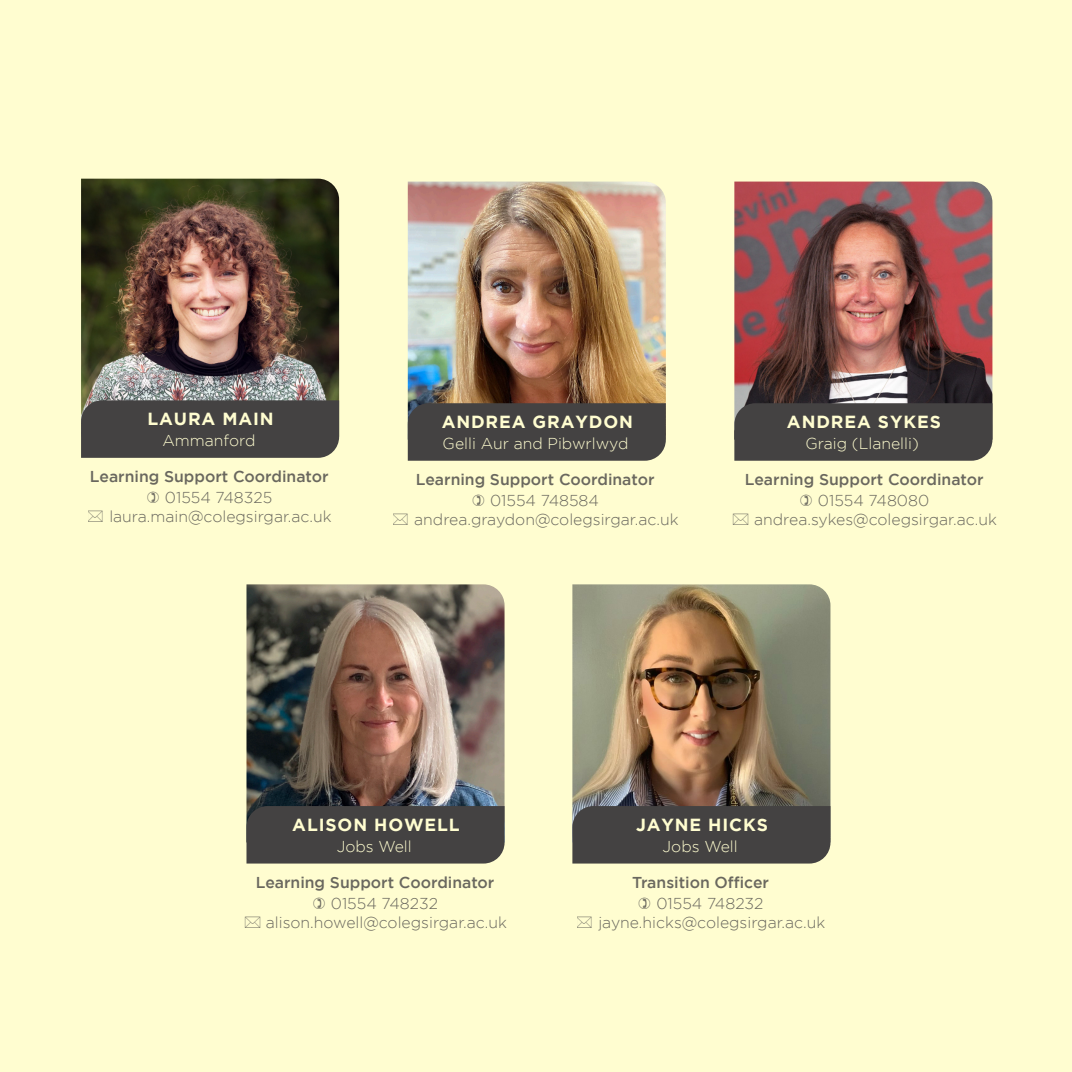
<style>
.page{position:relative;width:1072px;height:1072px;background:#fff}
.page>*{position:absolute;margin:0;border:0;box-sizing:border-box;transform-origin:0 0}
.t1{font:700 17.5px "Gotham";letter-spacing:.05em;color:#fffdd0}
.t2{font:300 15.75px/18.9px "Gotham";color:#444242;text-align:center}
.t3{font:500 15.75px "Gotham";color:#444242}
.t4{font:300 15.75px "Gotham";color:#fffdd0}
</style>
<div class="page">
<div style="left:0;top:0;width:1071px;height:1071px;background:#fffdd0"></div>
<img style="left:81px;top:179px;width:258px;height:221px">
<div style="left:81px;top:400px;width:258px;height:58px;background:#444242"></div>
<img style="left:246px;top:584px;width:258px;height:222px">
<div style="left:246px;top:806px;width:258px;height:57px;background:#444242"></div>
<img style="left:408px;top:181px;width:258px;height:222px">
<div style="left:408px;top:403px;width:258px;height:58px;background:#444242"></div>
<img style="left:734px;top:181px;width:258px;height:222px">
<div style="left:734px;top:403px;width:258px;height:58px;background:#444242"></div>
<img style="left:572px;top:584px;width:258px;height:222px">
<div style="left:572px;top:806px;width:258px;height:57px;background:#444242"></div>
<p class="t1" style="left:147px;top:408px;width:128px">LAURA MAIN</p>
<p class="t4" style="left:162px;top:432px;width:95px">Ammanford</p>
<p class="t3" style="left:90px;top:467px;width:240px">Learning Support Coordinator</p>
<p class="t2" style="left:109px;top:488px;width:224px">01554 748325 laura.main@colegsirgar.ac.uk</p>
<p class="t1" style="left:441px;top:411px;width:193px">ANDREA GRAYDON</p>
<p class="t4" style="left:442px;top:435px;width:187px">Gelli Aur and Pibwrlwyd</p>
<p class="t3" style="left:416px;top:470px;width:240px">Learning Support Coordinator</p>
<p class="t2" style="left:414px;top:491px;width:266px">01554 748584 andrea.graydon@colegsirgar.ac.uk</p>
<p class="t1" style="left:787px;top:411px;width:155px">ANDREA SYKES</p>
<p class="t4" style="left:805px;top:435px;width:115px">Graig (Llanelli)</p>
<p class="t3" style="left:745px;top:470px;width:240px">Learning Support Coordinator</p>
<p class="t2" style="left:754px;top:491px;width:244px">01554 748080 andrea.sykes@colegsirgar.ac.uk</p>
<p class="t1" style="left:292px;top:814px;width:169px">ALISON HOWELL</p>
<p class="t4" style="left:337px;top:837px;width:77px">Jobs Well</p>
<p class="t3" style="left:256px;top:873px;width:240px">Learning Support Coordinator</p>
<p class="t2" style="left:266px;top:893px;width:243px">01554 748232 alison.howell@colegsirgar.ac.uk</p>
<p class="t1" style="left:636px;top:814px;width:133px">JAYNE HICKS</p>
<p class="t4" style="left:662px;top:837px;width:77px">Jobs Well</p>
<p class="t3" style="left:632px;top:873px;width:138px">Transition Officer</p>
<p class="t2" style="left:598px;top:893px;width:228px">01554 748232 jayne.hicks@colegsirgar.ac.uk</p>
</div>
